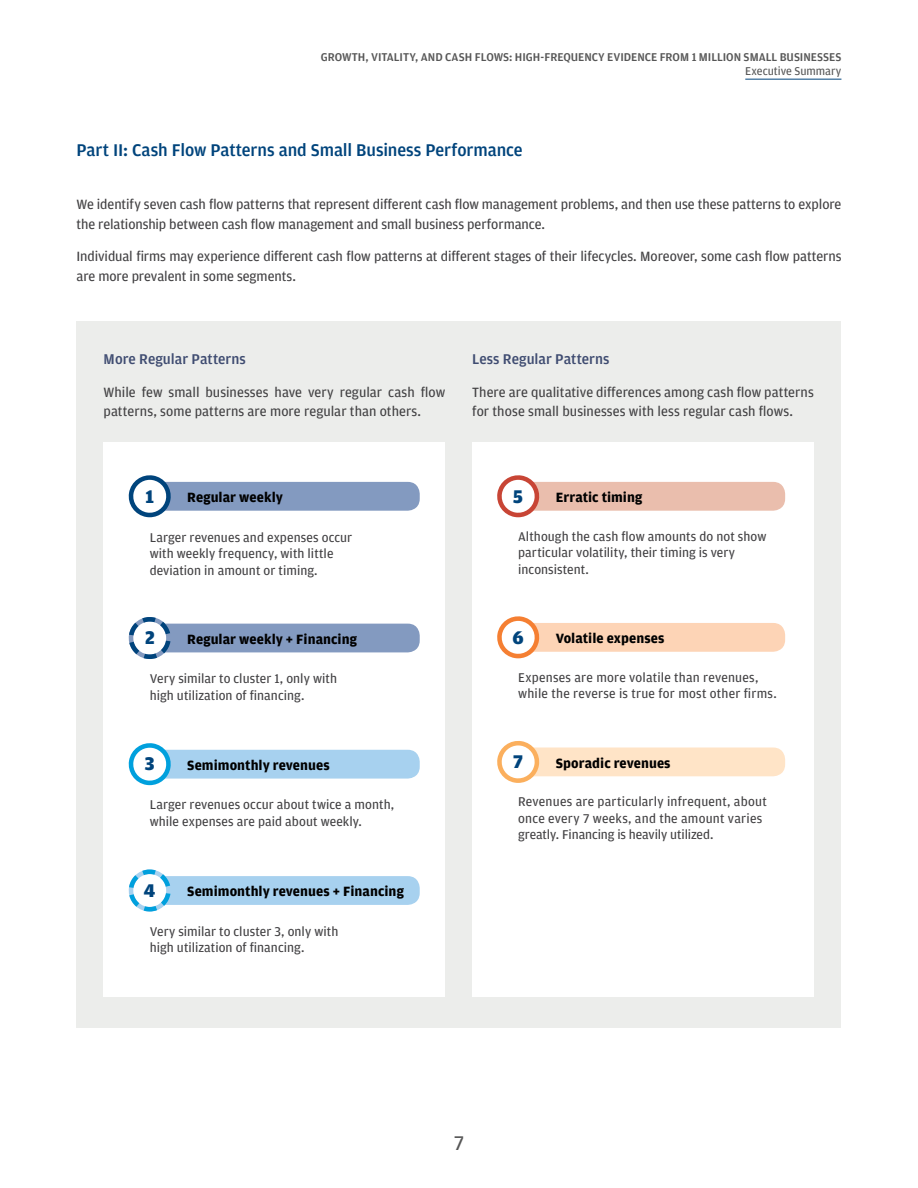
<style>
.page{position:relative;width:918px;height:1188px;background:#fff}
.page>*{position:absolute;margin:0;border:0;box-sizing:border-box;transform-origin:0 0}
.t1{font:21px "Amplitude";color:#565656}
.t2{font:900 19.5px "Amplitude";color:#00447c}
.t3{font:500 18px "Amplitude";letter-spacing:-.005em;color:#00447c}
.t4{font:500 15px "Amplitude";color:#3f4c71}
.Paragraph{font:14.25px/19.5px "Amplitude";letter-spacing:-.005em;color:#414042}
.t5{font:700 14.25px "Amplitude";color:#000}
.t6{font:13.5px/16.5px "Amplitude";letter-spacing:.005em;color:#414042}
.t7{font:500 12px "Amplitude";color:#565656}
.t8{font:12px "Amplitude";color:#565656}
</style>
<div class="page">
<hr style="left:745px;top:79px;width:96px;height:1px;background:#00447c">
<div style="left:77px;top:321px;width:764px;height:706px;background:#ecedeb"></div>
<div style="left:104px;top:443px;width:341px;height:554px;background:#fff"></div>
<div style="left:472px;top:443px;width:342px;height:554px;background:#fff"></div>
<svg style="left:128px;top:869px;width:292px;height:43px"></svg>
<svg style="left:128px;top:743px;width:292px;height:42px"></svg>
<svg style="left:497px;top:741px;width:288px;height:42px"></svg>
<svg style="left:497px;top:616px;width:288px;height:42px"></svg>
<svg style="left:497px;top:475px;width:288px;height:42px"></svg>
<svg style="left:128px;top:617px;width:292px;height:42px"></svg>
<svg style="left:128px;top:475px;width:292px;height:42px"></svg>
<p class="t7" style="left:321px;top:50px;width:522px">GROWTH, VITALITY, AND CASH FLOWS: HIGH-FREQUENCY EVIDENCE FROM 1 MILLION SMALL BUSINESSES</p>
<p class="t8" style="left:745px;top:64px;width:98px">Executive Summary</p>
<h3 class="t3" style="left:77px;top:140px;width:448px">Part II: Cash Flow Patterns and Small Business Performance</h3>
<p class="Paragraph" style="left:77px;top:195px;width:766px">We identify seven cash flow patterns that represent different cash flow management problems, and then use these patterns to explore the relationship between cash flow management and small business performance.</p>
<p class="Paragraph" style="left:77px;top:247px;width:766px">Individual firms may experience different cash flow patterns at different stages of their lifecycles. Moreover, some cash flow patterns are more prevalent in some segments.</p>
<h4 class="t4" style="left:104px;top:350px;width:144px">More Regular Patterns</h4>
<p class="Paragraph" style="left:104px;top:382px;width:343px">While few small businesses have very regular cash flow patterns, some patterns are more regular than others.</p>
<h4 class="t4" style="left:472px;top:350px;width:139px">Less Regular Patterns</h4>
<p class="Paragraph" style="left:472px;top:382px;width:343px">There are qualitative differences among cash flow patterns for those small businesses with less regular cash flows.</p>
<p class="t2" style="left:146px;top:485px;width:10px">1</p>
<p class="t5" style="left:187px;top:489px;width:97px">Regular weekly</p>
<p class="t6" style="left:150px;top:529px;width:204px">Larger revenues and expenses occur with weekly frequency, with little deviation in amount or timing.</p>
<p class="t2" style="left:145px;top:627px;width:11px">2</p>
<p class="t5" style="left:187px;top:631px;width:171px">Regular weekly + Financing</p>
<p class="t6" style="left:150px;top:671px;width:189px">Very similar to cluster 1, only with high utilization of financing.</p>
<p class="t2" style="left:145px;top:753px;width:11px">3</p>
<p class="t5" style="left:187px;top:757px;width:144px">Semimonthly revenues</p>
<p class="t6" style="left:150px;top:797px;width:246px">Larger revenues occur about twice a month, while expenses are paid about weekly.</p>
<p class="t2" style="left:144px;top:879px;width:13px">4</p>
<p class="t5" style="left:187px;top:884px;width:218px">Semimonthly revenues + Financing</p>
<p class="t6" style="left:150px;top:923px;width:190px">Very similar to cluster 3, only with high utilization of financing.</p>
<p class="t2" style="left:513px;top:485px;width:11px">5</p>
<p class="t5" style="left:556px;top:489px;width:88px">Erratic timing</p>
<p class="t6" style="left:518px;top:528px;width:250px">Although the cash flow amounts do not show particular volatility, their timing is very inconsistent.</p>
<p class="t2" style="left:513px;top:626px;width:13px">6</p>
<p class="t5" style="left:556px;top:630px;width:110px">Volatile expenses</p>
<p class="t6" style="left:518px;top:669px;width:260px">Expenses are more volatile than revenues, while the reverse is true for most other firms.</p>
<p class="t2" style="left:513px;top:751px;width:11px">7</p>
<p class="t5" style="left:556px;top:755px;width:116px">Sporadic revenues</p>
<p class="t6" style="left:518px;top:794px;width:250px">Revenues are particularly infrequent, about once every 7 weeks, and the amount varies greatly. Financing is heavily utilized.</p>
<h1 class="t1" style="left:454px;top:1132px;width:11px">7</h1>
</div>
